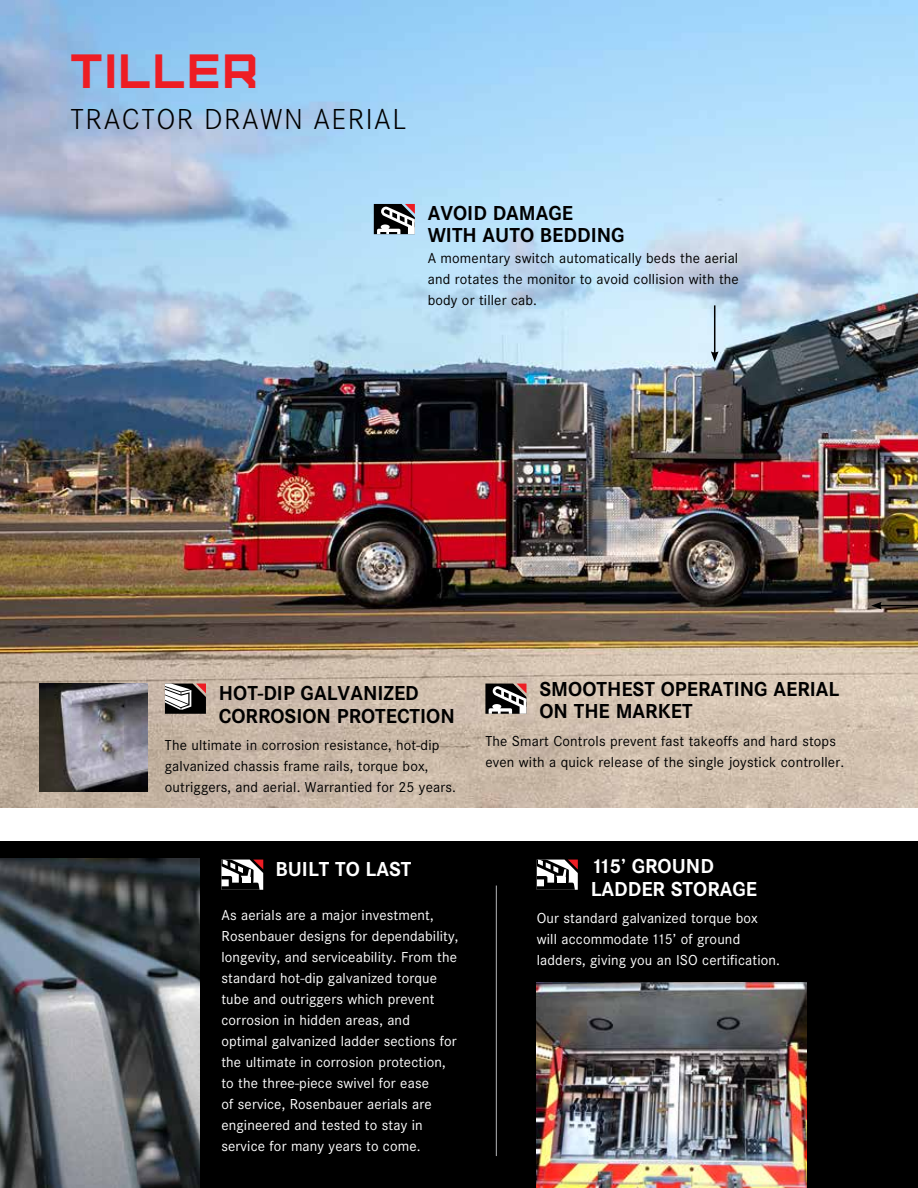
<style>
.page{position:relative;width:918px;height:1188px;background:#fff}
.page>*{position:absolute;margin:0;border:0;box-sizing:border-box;transform-origin:0 0}
.t1{font:48px "Furore";letter-spacing:.05em;color:#ed1d24}
.t2{font:300 30px "Corporate S";letter-spacing:.05em;color:#000}
.t3{font:700 21px/22.5px "Corporate S";color:#000}
.t4{font:700 21px/22.5px "Corporate S";color:#fff}
.t5{font:15px/21px "Corporate S";letter-spacing:.01em;color:#fff}
.t6{font:15px/21px "Corporate S";letter-spacing:.01em;color:#000}
</style>
<div class="page">
<img style="left:0;top:0;width:918px;height:808px">
<div style="left:0;top:840px;width:918px;height:348px;background:#000"></div>
<svg style="left:871px;top:602px;width:47px;height:63px;background:#917f6b"></svg>
<svg style="left:485px;top:684px;width:42px;height:30px"></svg>
<img style="left:39px;top:684px;width:108px;height:108px">
<div style="left:0;top:809px;width:918px;height:32px;background:#fff"></div>
<svg style="left:537px;top:860px;width:41px;height:30px"></svg>
<img style="left:537px;top:983px;width:270px;height:205px">
<hr style="left:496px;top:886px;width:1px;height:270px;background:#a2a3a5">
<hr style="left:714px;top:305px;width:1px;height:49px;background:#000">
<svg style="left:711px;top:351px;width:8px;height:11px"></svg>
<svg style="left:374px;top:204px;width:41px;height:30px"></svg>
<img style="left:0;top:858px;width:200px;height:330px">
<svg style="left:221px;top:860px;width:42px;height:30px"></svg>
<svg style="left:165px;top:684px;width:41px;height:30px"></svg>
<h1 class="t1" style="left:71px;top:41px;width:189px">TILLER</h1>
<h2 class="t2" style="left:71px;top:102px;width:337px">TRACTOR DRAWN AERIAL</h2>
<h3 class="t3" style="left:428px;top:202px;width:198px">AVOID DAMAGE<br>WITH AUTO BEDDING</h3>
<p class="t6" style="left:428px;top:248px;width:313px;text-align:justify">A momentary switch automatically beds the aerial and rotates the monitor to avoid collision with the body or tiller cab.</p>
<h3 class="t3" style="left:219px;top:682px;width:237px">HOT-DIP GALVANIZED<br>CORROSION PROTECTION</h3>
<p class="t6" style="left:165px;top:735px;width:293px">The ultimate in corrosion resistance, hot-dip galvanized chassis frame rails, torque box, outriggers, and aerial. Warrantied for 25 years.</p>
<h3 class="t4" style="left:275px;top:859px;width:138px">BUILT TO LAST</h3>
<p class="t5" style="left:221px;top:904px;width:239px">As aerials are a major investment, Rosenbauer designs for dependability, longevity, and serviceability. From the standard hot-dip galvanized torque tube and outriggers which prevent corrosion in hidden areas, and optimal galvanized ladder sections for the ultimate in corrosion protection, to the three-piece swivel for ease<br>of service, Rosenbauer aerials are engineered and tested to stay in service for many years to come.</p>
<h3 class="t3" style="left:539px;top:678px;width:301px">SMOOTHEST OPERATING AERIAL<br>ON THE MARKET</h3>
<p class="t6" style="left:485px;top:730px;width:360px">The Smart Controls prevent fast takeoffs and hard stops even with a quick release of the single joystick controller.</p>
<h3 class="t4" style="left:591px;top:855px;width:168px">115’ GROUND<br>LADDER STORAGE</h3>
<p class="t5" style="left:537px;top:908px;width:245px">Our standard galvanized torque box will accommodate 115’ of ground ladders, giving you an ISO certification.</p>
</div>
